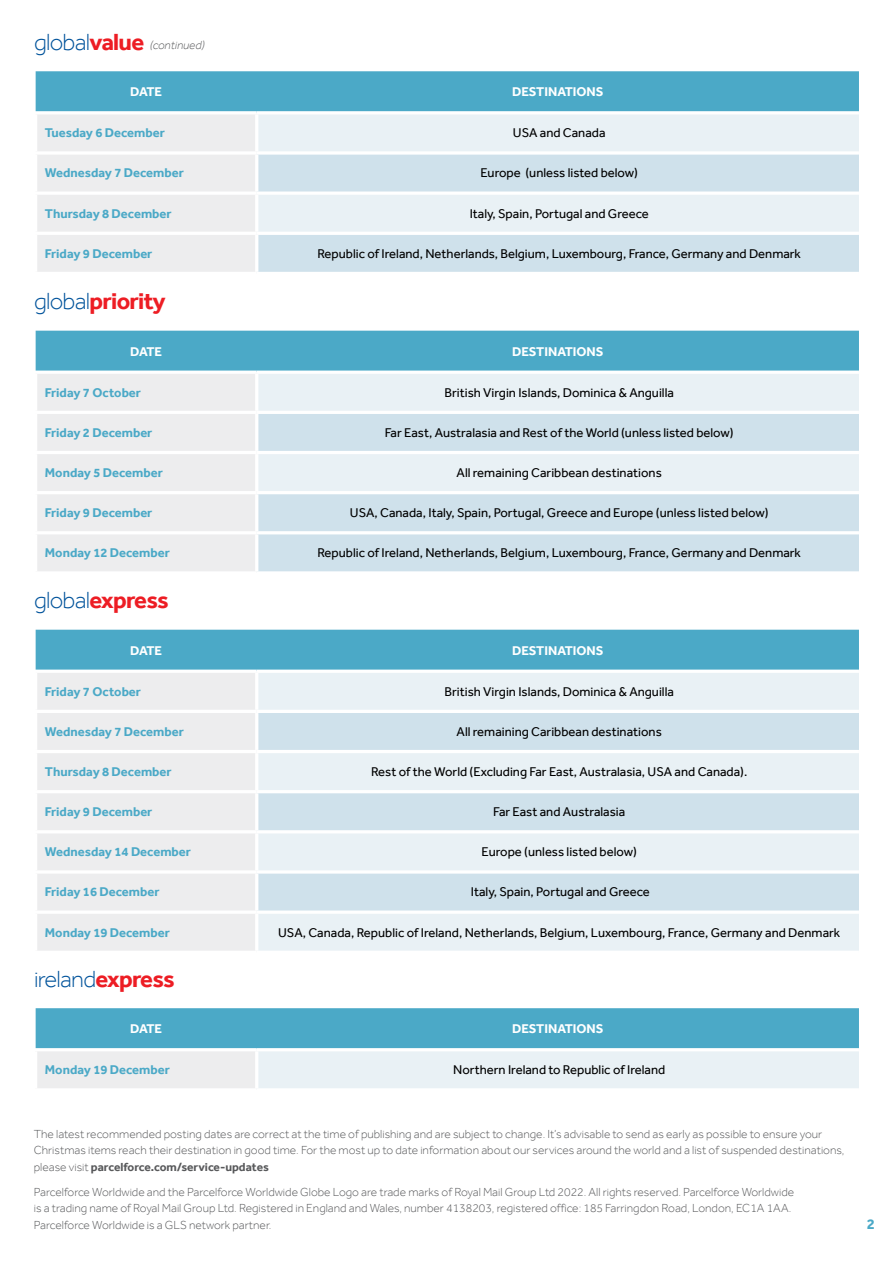
<style>
.page{position:relative;width:893px;height:1263px;background:#fff}
.page>*{position:absolute;margin:0;border:0;box-sizing:border-box;transform-origin:0 0}
.t1{font:700 24px "Effra";letter-spacing:-.03em;color:#ed1d24}
.t2{font:300 24px "Effra";letter-spacing:-.03em;color:#00539b}
.t3{font:700 15px "Effra";color:#4ba9c7}
.t4{font:13.05px "Effra";color:#000}
.t5{font:700 13.05px "Effra";color:#4ba9c7}
.t6{font:700 13.05px "Effra";color:#fff}
.t7{font:300 12px/16.5px "Effra";color:#58595b}
.t8{font:italic 300 12px "Effra";color:#58595b}
.s1{font-weight:700;color:#ed1d24}
.s2{font-weight:300;color:#00539b}
.s3{font-weight:700}
</style>
<div class="page">
<svg style="left:36px;top:71px;width:823px;height:201px;background:#9bcada"></svg>
<div style="left:258px;top:114px;width:601px;height:37px;background:#e9f1f5"></div>
<svg style="left:258px;top:155px;width:601px;height:117px;background:#d7e6ee"></svg>
<hr style="left:34px;top:111px;width:223px;height:3px;background:#fff">
<hr style="left:34px;top:114px;width:3px;height:37px;background:#fff">
<hr style="left:257px;top:111px;width:602px;height:3px;background:#fff">
<hr style="left:255px;top:114px;width:3px;height:37px;background:#fff">
<hr style="left:34px;top:151px;width:223px;height:4px;background:#fff">
<hr style="left:34px;top:155px;width:3px;height:36px;background:#fff">
<svg style="left:257px;top:151px;width:602px;height:4px"></svg>
<hr style="left:255px;top:155px;width:3px;height:36px;background:#fff">
<hr style="left:34px;top:191px;width:223px;height:4px;background:#fff">
<hr style="left:34px;top:195px;width:3px;height:37px;background:#fff">
<svg style="left:257px;top:191px;width:602px;height:4px"></svg>
<hr style="left:255px;top:195px;width:3px;height:37px;background:#fff">
<hr style="left:34px;top:232px;width:223px;height:3px;background:#fff">
<hr style="left:34px;top:235px;width:3px;height:37px;background:#fff">
<hr style="left:257px;top:232px;width:602px;height:3px;background:#fff">
<hr style="left:255px;top:235px;width:3px;height:37px;background:#fff">
<svg style="left:36px;top:331px;width:823px;height:240px;background:#a5cedc"></svg>
<div style="left:258px;top:374px;width:601px;height:37px;background:#e9f1f5"></div>
<svg style="left:258px;top:414px;width:601px;height:157px;background:#d5e5ed"></svg>
<hr style="left:34px;top:371px;width:223px;height:3px;background:#fff">
<hr style="left:34px;top:374px;width:3px;height:37px;background:#fff">
<hr style="left:257px;top:371px;width:602px;height:3px;background:#fff">
<hr style="left:255px;top:374px;width:3px;height:37px;background:#fff">
<hr style="left:34px;top:411px;width:223px;height:3px;background:#fff">
<hr style="left:34px;top:414px;width:3px;height:37px;background:#fff">
<hr style="left:257px;top:411px;width:602px;height:3px;background:#fff">
<hr style="left:255px;top:414px;width:3px;height:37px;background:#fff">
<hr style="left:34px;top:451px;width:223px;height:3px;background:#fff">
<hr style="left:34px;top:454px;width:3px;height:37px;background:#fff">
<hr style="left:257px;top:451px;width:602px;height:3px;background:#fff">
<hr style="left:255px;top:454px;width:3px;height:37px;background:#fff">
<hr style="left:34px;top:491px;width:223px;height:3px;background:#fff">
<hr style="left:34px;top:494px;width:3px;height:37px;background:#fff">
<hr style="left:257px;top:491px;width:602px;height:3px;background:#fff">
<hr style="left:255px;top:494px;width:3px;height:37px;background:#fff">
<hr style="left:34px;top:531px;width:223px;height:3px;background:#fff">
<hr style="left:34px;top:534px;width:3px;height:37px;background:#fff">
<hr style="left:257px;top:531px;width:602px;height:3px;background:#fff">
<hr style="left:255px;top:534px;width:3px;height:37px;background:#fff">
<svg style="left:257px;top:571px;width:602px;height:1px"></svg>
<div style="left:36px;top:630px;width:823px;height:40px;background:#4ba9c7"></div>
<div style="left:37px;top:673px;width:218px;height:278px;background:#ededee"></div>
<div style="left:258px;top:673px;width:601px;height:278px;background:#e9f1f5"></div>
<svg style="left:258px;top:713px;width:601px;height:197px;background:#d9e7ef"></svg>
<hr style="left:34px;top:710px;width:223px;height:3px;background:#fff">
<hr style="left:257px;top:710px;width:602px;height:3px;background:#fff">
<hr style="left:34px;top:750px;width:223px;height:3px;background:#fff">
<hr style="left:257px;top:750px;width:602px;height:3px;background:#fff">
<hr style="left:34px;top:790px;width:223px;height:3px;background:#fff">
<hr style="left:257px;top:790px;width:602px;height:3px;background:#fff">
<hr style="left:34px;top:830px;width:223px;height:3px;background:#fff">
<hr style="left:257px;top:830px;width:602px;height:3px;background:#fff">
<hr style="left:34px;top:870px;width:223px;height:4px;background:#fff">
<svg style="left:257px;top:870px;width:602px;height:4px"></svg>
<hr style="left:34px;top:910px;width:223px;height:4px;background:#fff">
<svg style="left:257px;top:910px;width:602px;height:4px"></svg>
<div style="left:36px;top:1008px;width:823px;height:40px;background:#4ba9c7"></div>
<div style="left:36px;top:1050px;width:221px;height:40px;background:#ededee"></div>
<div style="left:257px;top:1050px;width:602px;height:40px;background:#e9f1f5"></div>
<hr style="left:34px;top:1048px;width:223px;height:3px;background:#fff">
<hr style="left:34px;top:1051px;width:3px;height:37px;background:#fff">
<hr style="left:257px;top:1048px;width:602px;height:3px;background:#fff">
<hr style="left:255px;top:1051px;width:3px;height:37px;background:#fff">
<hr style="left:34px;top:1088px;width:223px;height:3px;background:#fff">
<hr style="left:257px;top:1088px;width:602px;height:3px;background:#fff">
<h1 class="t2" style="left:34px;top:28px;width:112px">global<span class="s1">value</span></h1>
<p class="t8" style="left:150px;top:38px;width:57px">(continued)</p>
<p class="t6" style="left:130px;top:84px;width:33px">DATE</p>
<p class="t6" style="left:512px;top:84px;width:93px">DESTINATIONS</p>
<p class="t5" style="left:45px;top:125px;width:122px">Tuesday 6 December</p>
<p class="t4" style="left:513px;top:125px;width:94px">USA and Canada</p>
<p class="t5" style="left:45px;top:165px;width:141px">Wednesday 7 December</p>
<p class="t4" style="left:480px;top:165px;width:159px">Europe (unless listed below)</p>
<p class="t5" style="left:45px;top:205px;width:128px">Thursday 8 December</p>
<p class="t4" style="left:470px;top:205px;width:181px">Italy, Spain, Portugal and Greece</p>
<p class="t5" style="left:45px;top:246px;width:109px">Friday 9 December</p>
<p class="t4" style="left:317px;top:246px;width:485px">Republic of Ireland, Netherlands, Belgium, Luxembourg, France, Germany and Denmark</p>
<h1 class="t1" style="left:34px;top:287px;width:133px"><span class="s2">global</span>priority</h1>
<p class="t6" style="left:130px;top:344px;width:33px">DATE</p>
<p class="t6" style="left:512px;top:344px;width:93px">DESTINATIONS</p>
<p class="t5" style="left:45px;top:384px;width:98px">Friday 7 October</p>
<p class="t4" style="left:444px;top:384px;width:231px">British Virgin Islands, Dominica &amp; Anguilla</p>
<p class="t5" style="left:45px;top:425px;width:109px">Friday 2 December</p>
<p class="t4" style="left:385px;top:425px;width:350px">Far East, Australasia and Rest of the World (unless listed below)</p>
<p class="t5" style="left:45px;top:465px;width:119px">Monday 5 December</p>
<p class="t4" style="left:457px;top:465px;width:207px">All remaining Caribbean destinations</p>
<p class="t5" style="left:45px;top:505px;width:109px">Friday 9 December</p>
<p class="t4" style="left:350px;top:505px;width:420px">USA, Canada, Italy, Spain, Portugal, Greece and Europe (unless listed below)</p>
<p class="t5" style="left:45px;top:545px;width:127px">Monday 12 December</p>
<p class="t4" style="left:317px;top:545px;width:485px">Republic of Ireland, Netherlands, Belgium, Luxembourg, France, Germany and Denmark</p>
<h1 class="t1" style="left:34px;top:586px;width:136px"><span class="s2">global</span>express</h1>
<p class="t6" style="left:130px;top:643px;width:33px">DATE</p>
<p class="t6" style="left:512px;top:643px;width:93px">DESTINATIONS</p>
<p class="t5" style="left:45px;top:683px;width:98px">Friday 7 October</p>
<p class="t4" style="left:444px;top:683px;width:231px">British Virgin Islands, Dominica &amp; Anguilla</p>
<p class="t5" style="left:45px;top:724px;width:141px">Wednesday 7 December</p>
<p class="t4" style="left:457px;top:724px;width:207px">All remaining Caribbean destinations</p>
<p class="t5" style="left:45px;top:764px;width:128px">Thursday 8 December</p>
<p class="t4" style="left:371px;top:764px;width:378px">Rest of the World (Excluding Far East, Australasia, USA and Canada).</p>
<p class="t5" style="left:45px;top:804px;width:109px">Friday 9 December</p>
<p class="t4" style="left:493px;top:804px;width:134px">Far East and Australasia</p>
<p class="t5" style="left:45px;top:844px;width:148px">Wednesday 14 December</p>
<p class="t4" style="left:482px;top:844px;width:157px">Europe (unless listed below)</p>
<p class="t5" style="left:45px;top:884px;width:116px">Friday 16 December</p>
<p class="t4" style="left:471px;top:884px;width:181px">Italy, Spain, Portugal and Greece</p>
<p class="t5" style="left:45px;top:924px;width:127px">Monday 19 December</p>
<p class="t4" style="left:278px;top:924px;width:564px">USA, Canada, Republic of Ireland, Netherlands, Belgium, Luxembourg, France, Germany and Denmark</p>
<h1 class="t2" style="left:34px;top:965px;width:142px">ireland<span class="s1">express</span></h1>
<p class="t6" style="left:130px;top:1021px;width:33px">DATE</p>
<p class="t6" style="left:512px;top:1021px;width:93px">DESTINATIONS</p>
<p class="t5" style="left:45px;top:1062px;width:127px">Monday 19 December</p>
<p class="t4" style="left:453px;top:1062px;width:214px">Northern Ireland to Republic of Ireland</p>
<p class="t7" style="left:34px;top:1125px;width:812px">The latest recommended posting dates are correct at the time of publishing and are subject to change. It’s advisable to send as early as possible to ensure your<br>Christmas items reach their destination in good time. For the most up to date information about our services around the world and a list of suspended destinations, please visit <span class="s3">parcelforce.com/service-updates</span></p>
<p class="t7" style="left:34px;top:1183px;width:762px">Parcelforce Worldwide and the Parcelforce Worldwide Globe Logo are trade marks of Royal Mail Group Ltd 2022. All rights reserved. Parcelforce Worldwide is a trading name of Royal Mail Group Ltd. Registered in England and Wales, number 4138203, registered office: 185 Farringdon Road, London, EC1A 1AA.<br>Parcelforce Worldwide is a GLS network partner.</p>
<p class="t3" style="left:867px;top:1215px;width:10px">2</p>
</div>
